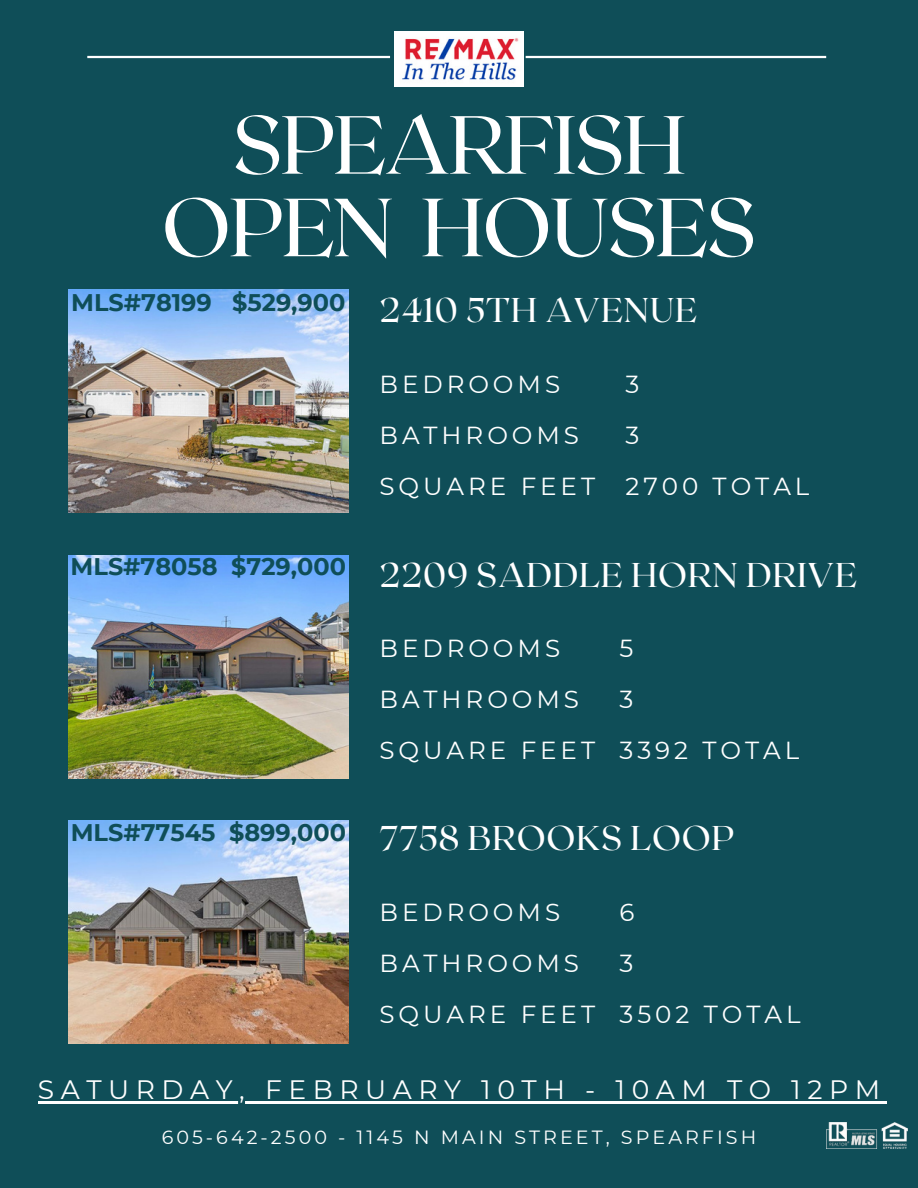
<style>
.page{position:relative;width:918px;height:1188px;background:#0f4e58}
.page>*{position:absolute;margin:0;border:0;box-sizing:border-box;transform-origin:0 0}
.t1{font:82.2px/82.5px "Roxborough CF";letter-spacing:-.02em;color:#fff;text-align:center}
.t2{font:34.35px "Roxborough CF";letter-spacing:.025em;color:#fff}
.t3{font:26.55px "Montserrat";letter-spacing:.245em;color:#fff}
.t4{font:24.6px "Montserrat";letter-spacing:.16em;color:#fff}
.t5{font:700 24px "Montserrat";color:#0f4e58}
.t6{font:19.05px "Montserrat";letter-spacing:.16em;color:#fff}
</style>
<div class="page">
<hr style="left:87px;top:56px;width:303px;height:2px;background:#fff">
<hr style="left:526px;top:56px;width:300px;height:2px;background:#fff">
<img style="left:68px;top:290px;width:280px;height:223px">
<img style="left:68px;top:555px;width:280px;height:223px">
<img style="left:68px;top:821px;width:280px;height:223px">
<img style="left:826px;top:1123px;width:81px;height:26px">
<img style="left:394px;top:31px;width:130px;height:56px">
<hr style="left:38px;top:1101px;width:849px;height:3px;background:#fff">
<h2 class="t1" style="left:162px;top:100px;width:596px">SPEARFISH<br>OPEN HOUSES</h2>
<h4 class="t5" style="left:71px;top:287px;width:276px">MLS#78199 $529,900</h4>
<h4 class="t5" style="left:71px;top:552px;width:277px">MLS#78058 $729,000</h4>
<p class="t5" style="left:71px;top:817px;width:277px">MLS#77545 $899,000</p>
<h3 class="t2" style="left:380px;top:288px;width:319px">2410 5TH AVENUE</h3>
<h3 class="t4" style="left:380px;top:369px;width:182px">BEDROOMS</h3>
<h4 class="t4" style="left:625px;top:369px;width:15px">3</h4>
<p class="t4" style="left:380px;top:420px;width:201px">BATHROOMS</p>
<h4 class="t4" style="left:625px;top:420px;width:15px">3</h4>
<p class="t4" style="left:380px;top:472px;width:217px">SQUARE FEET</p>
<h4 class="t4" style="left:625px;top:472px;width:185px">2700 TOTAL</h4>
<h2 class="t2" style="left:380px;top:552px;width:479px">2209 SADDLE HORN DRIVE</h2>
<h4 class="t4" style="left:380px;top:633px;width:182px">BEDROOMS</h4>
<h4 class="t4" style="left:620px;top:633px;width:15px">5</h4>
<p class="t4" style="left:380px;top:684px;width:201px">BATHROOMS</p>
<h4 class="t4" style="left:620px;top:684px;width:15px">3</h4>
<p class="t4" style="left:380px;top:735px;width:217px">SQUARE FEET</p>
<h4 class="t4" style="left:620px;top:735px;width:181px">3392 TOTAL</h4>
<h2 class="t2" style="left:380px;top:816px;width:356px">7758 BROOKS LOOP</h2>
<h4 class="t4" style="left:380px;top:897px;width:182px">BEDROOMS</h4>
<h4 class="t4" style="left:620px;top:897px;width:16px">6</h4>
<p class="t4" style="left:380px;top:948px;width:201px">BATHROOMS</p>
<h4 class="t4" style="left:620px;top:948px;width:15px">3</h4>
<p class="t4" style="left:380px;top:999px;width:217px">SQUARE FEET</p>
<h4 class="t4" style="left:620px;top:999px;width:183px">3502 TOTAL</h4>
<h3 class="t3" style="left:38px;top:1073px;width:844px">SATURDAY, FEBRUARY 10TH - 10AM TO 12PM</h3>
<h1 class="t6" style="left:162px;top:1126px;width:596px">605-642-2500 - 1145 N MAIN STREET, SPEARFISH</h1>
</div>
